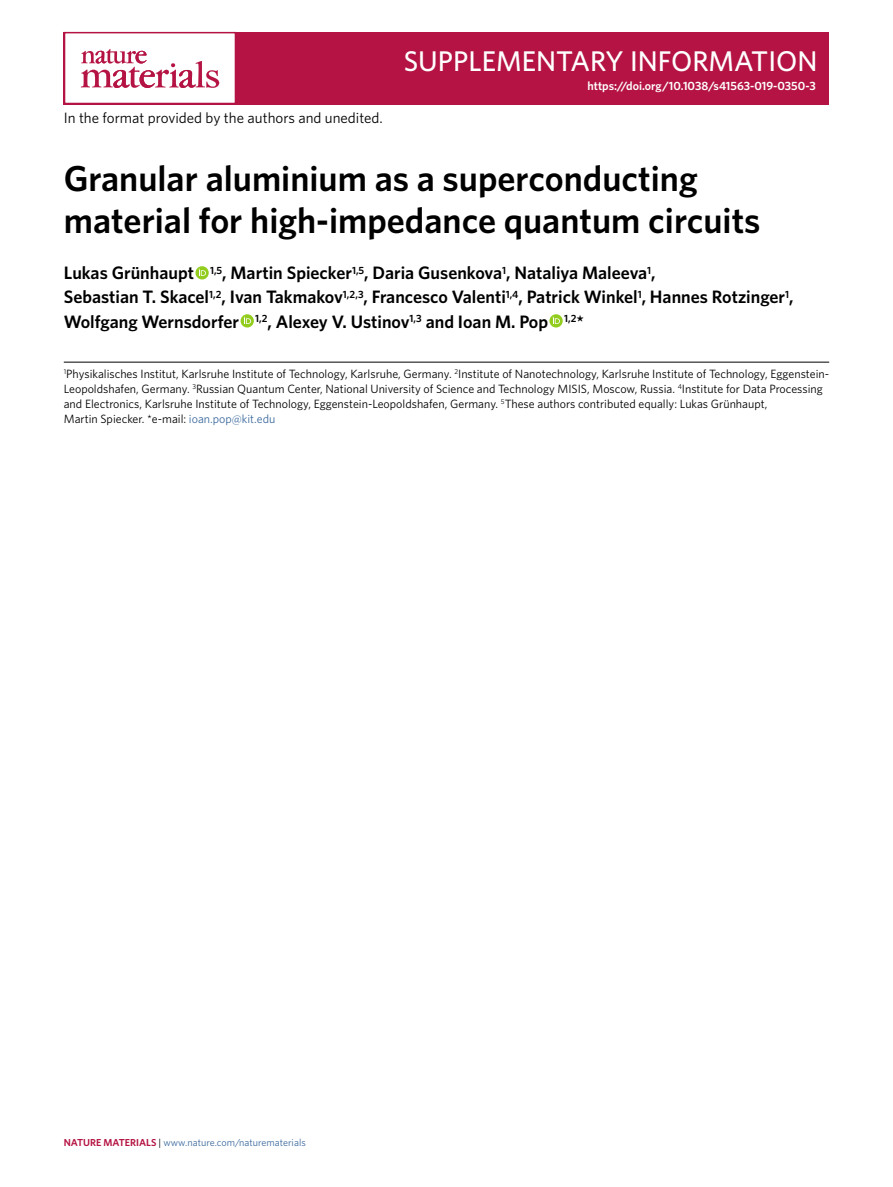
<style>
.page{position:relative;width:893px;height:1187px;background:#fff}
.page>*{position:absolute;margin:0;border:0;box-sizing:border-box;transform-origin:0 0}
.t1{font:600 36px/42px "Whitney";color:#000}
.t2{font:500 30px "Whitney";color:#fff}
.t3{font:500 28.5px "Whitney";color:#fff}
.t4{font:600 18px/24px "Whitney";color:#000}
.t5{font:15px "Whitney";color:#000}
.t6{font:12px/15px "Whitney";color:#000}
.t7{font:600 12px "Whitney";color:#fff}
.t8{font:10.2px "Whitney";color:#3b699e}
.t9{font:600 10.2px "Whitney";color:#b41343}
.s1{color:#3b699e}
.s2{color:#000}
</style>
<div class="page">
<div style="left:64px;top:32px;width:765px;height:72px;background:#b41343"></div>
<div style="left:64px;top:32px;width:172px;height:72px;background:#fff;border:2px solid #b41343"></div>
<svg style="left:81px;top:49px;width:138px;height:39px"></svg>
<hr style="left:64px;top:362px;width:765px;height:1px;background:#000">
<svg style="left:195px;top:266px;width:14px;height:13px"></svg>
<svg style="left:199px;top:268px;width:7px;height:8px"></svg>
<div style="left:241px;top:314px;width:13px;height:13px;background:#92cd1d;border-radius:50%"></div>
<svg style="left:244px;top:316px;width:7px;height:8px"></svg>
<svg style="left:549px;top:314px;width:14px;height:13px"></svg>
<svg style="left:553px;top:316px;width:7px;height:8px"></svg>
<p class="t5" style="left:64px;top:108px;width:321px">In the format provided by the authors and unedited.</p>
<h2 class="t2" style="left:705px;top:39px;width:114px">LETTERS</h2>
<p class="t7" style="left:587px;top:78px;width:230px">https://doi.org/10.1038/s41563-019-0350-3</p>
<h3 class="t3" style="left:404px;top:43px;width:415px">SUPPLEMENTARY INFORMATION</h3>
<h1 class="t1" style="left:64px;top:157px;width:698px">Granular aluminium as a superconducting material for high-impedance quantum circuits</h1>
<p class="t4" style="left:64px;top:261px;width:731px">Lukas Grünhaupt <sup>1,5</sup>, Martin Spiecker<sup>1,5</sup>, Daria Gusenkova<sup>1</sup>, Nataliya Maleeva<sup>1</sup>,<br>Sebastian T. Skacel<sup>1,2</sup>, Ivan Takmakov<sup>1,2,3</sup>, Francesco Valenti<sup>1,4</sup>, Patrick Winkel<sup>1</sup>, Hannes Rotzinger<sup>1</sup>,<br>Wolfgang Wernsdorfer <sup>1,2</sup>, Alexey V. Ustinov<sup>1,3</sup> and Ioan M. Pop <sup>1,2</sup>*</p>
<p class="t6" style="left:64px;top:366px;width:767px"><sup>1</sup>Physikalisches Institut, Karlsruhe Institute of Technology, Karlsruhe, Germany. <sup>2</sup>Institute of Nanotechnology, Karlsruhe Institute of Technology, Eggenstein-Leopoldshafen, Germany. <sup>3</sup>Russian Quantum Center, National University of Science and Technology MISIS, Moscow, Russia. <sup>4</sup>Institute for Data Processing and Electronics, Karlsruhe Institute of Technology, Eggenstein-Leopoldshafen, Germany. <sup>5</sup>These authors contributed equally: Lukas Grünhaupt,<br>Martin Spiecker. *e-mail: <span class="s1">ioan.pop@kit.edu</span></p>
<p class="t9" style="left:64px;top:1135px;width:15px">Natur</p>
<p class="t9" style="left:96px;top:1135px;width:40px">e Materials</p>
<p class="t8" style="left:159px;top:1135px;width:149px"><span class="s2">|</span> www.nature.com/naturematerials</p>
</div>
